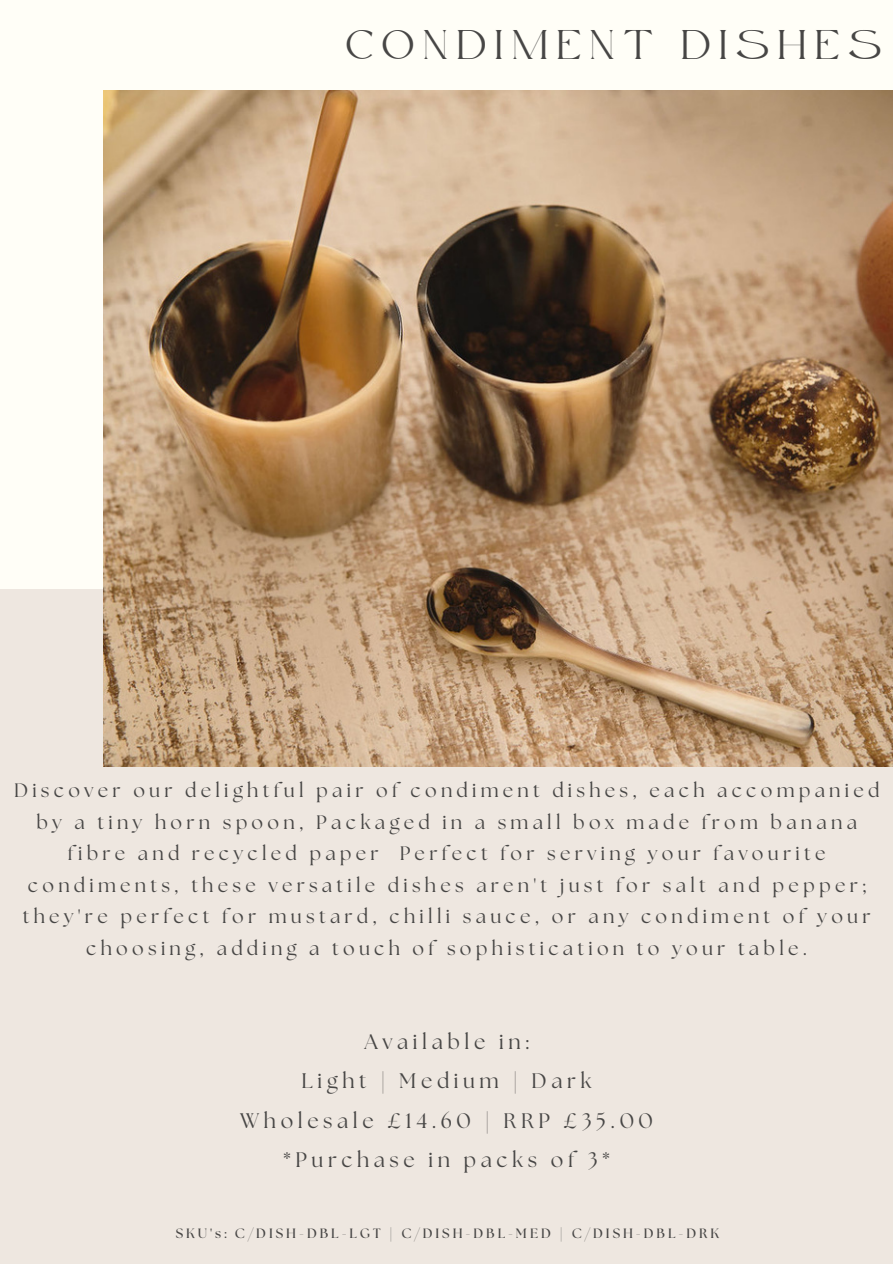
<style>
.page{position:relative;width:893px;height:1264px;background:#fff}
.page>*{position:absolute;margin:0;border:0;box-sizing:border-box;transform-origin:0 0}
.t1{font:41.4px "Beauty Swing Personal Use";letter-spacing:.22em;color:#474645}
.t2{font:21px "The Seasons";letter-spacing:.22em;color:#474645}
.t3{font:19.5px/31.5px "The Seasons";letter-spacing:.22em;color:#474645;text-align:center}
.t4{font:700 13.5px "The Seasons";letter-spacing:.22em;color:#474645}
</style>
<div class="page">
<div style="left:0;top:0;width:892px;height:1263px;background:#fffef7"></div>
<div style="left:0;top:589px;width:892px;height:674px;background:#eee7e0"></div>
<img style="left:103px;top:90px;width:789px;height:677px">
<p class="t1" style="left:346px;top:21px;width:536px">CONDIMENT DISHES</p>
<p class="t3" style="left:14px;top:776px;width:866px">Discover our delightful pair of condiment dishes, each accompanied by a tiny horn spoon, Packaged in a small box made from banana fibre and recycled paper Perfect for serving your favourite condiments, these versatile dishes aren't just for salt and pepper; they're perfect for mustard, chilli sauce, or any condiment of your choosing, adding a touch of sophistication to your table.</p>
<p class="t2" style="left:364px;top:1032px;width:166px">Available in:</p>
<p class="t2" style="left:301px;top:1071px;width:291px">Light | Medium | Dark</p>
<p class="t2" style="left:240px;top:1110px;width:414px">Wholesale £14.60 | RRP £35.00</p>
<p class="t2" style="left:283px;top:1150px;width:328px">*Purchase in packs of 3*</p>
<p class="t4" style="left:176px;top:1227px;width:545px">SKU's: C/DISH-DBL-LGT | C/DISH-DBL-MED | C/DISH-DBL-DRK</p>
</div>
